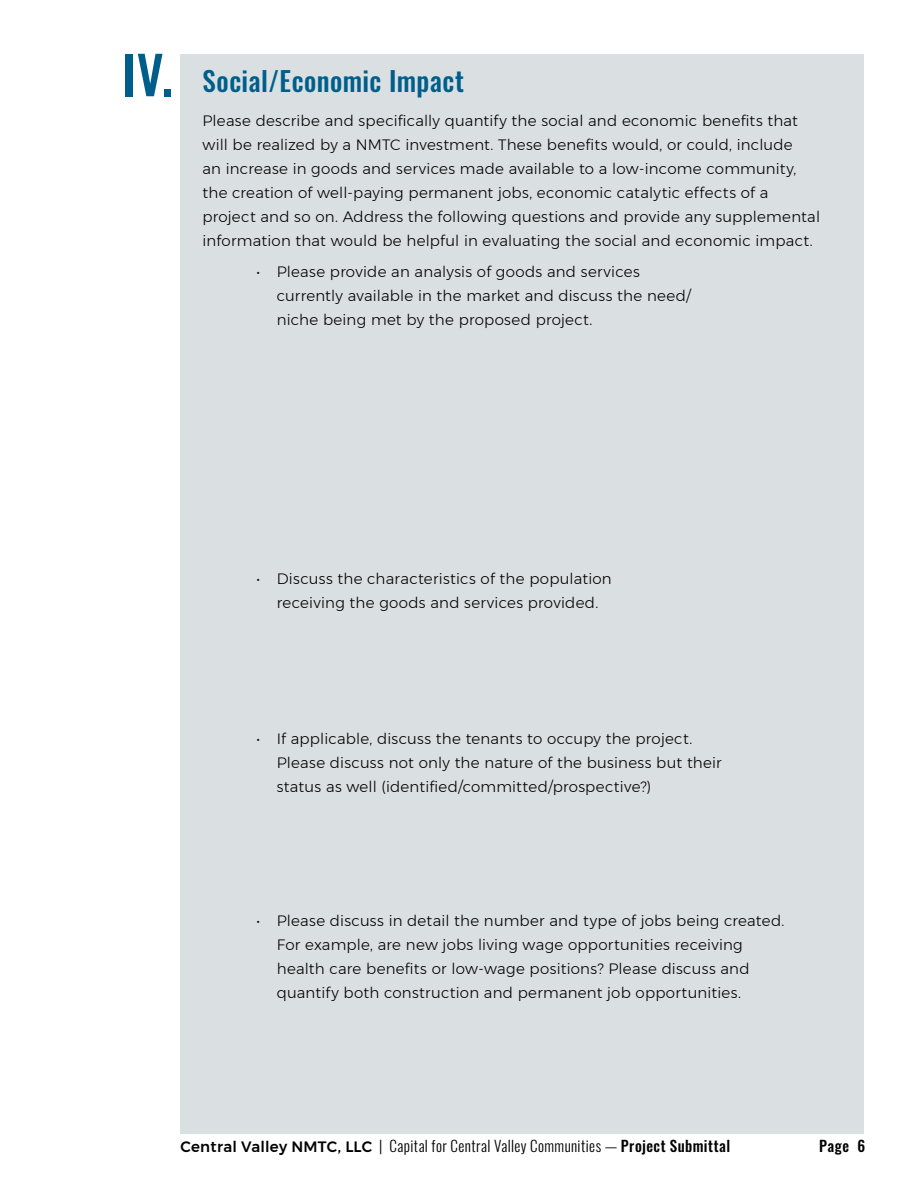
<style>
.page{position:relative;width:918px;height:1188px;background:#fff}
.page>*{position:absolute;margin:0;border:0;box-sizing:border-box;transform-origin:0 0}
.Paragraph_text{font:500 52.5px "Oswald";color:#005e8b}
.Paragraph_text-2{font:500 27px "Oswald";letter-spacing:.015em;color:#005e8b}
.Paragraph_text-3{font:300 15px/24px "Montserrat";letter-spacing:.015em;color:#000}
.t1{font:300 15px "Oswald";letter-spacing:.025em;color:#000}
.t2{font:500 15px "Oswald";color:#000}
.s1{font-family:"Montserrat";font-weight:500}
.s2{font-weight:500}
</style>
<div class="page">
<div style="left:180px;top:54px;width:684px;height:1080px;background:#dae0e2"></div>
<p class="Paragraph_text" style="left:121px;top:47px;width:53px">IV.</p>
<p class="Paragraph_text-2" style="left:202px;top:67px;width:263px">Social/Economic Impact</p>
<p class="Paragraph_text-3" style="left:202px;top:109px;width:619px">Please describe and specifically quantify the social and economic benefits that will be realized by a NMTC investment. These benefits would, or could, include<br>an increase in goods and services made available to a low-income community, the creation of well-paying permanent jobs, economic catalytic effects of a project and so on. Address the following questions and provide any supplemental information that would be helpful in evaluating the social and economic impact.</p>
<p class="Paragraph_text-3" style="left:277px;top:259px;width:416px;text-indent:-20px">• Please provide an analysis of goods and services currently available in the market and discuss the need/ niche being met by the proposed project.</p>
<p class="Paragraph_text-3" style="left:256px;top:566px;width:357px;text-align:center">• Discuss the characteristics of the population receiving the goods and services provided.</p>
<p class="Paragraph_text-3" style="left:277px;top:726px;width:446px;text-indent:-20px">• If applicable, discuss the tenants to occupy the project.<br>Please discuss not only the nature of the business but their status as well (identified/committed/prospective?)</p>
<p class="Paragraph_text-3" style="left:277px;top:909px;width:509px;text-indent:-20px">• Please discuss in detail the number and type of jobs being created.<br>For example, are new jobs living wage opportunities receiving health care benefits or low-wage positions? Please discuss and quantify both construction and permanent job opportunities.</p>
<p class="t1" style="left:180px;top:1132px;width:551px"><span class="s1">Central Valley NMTC, LLC</span> | Capital for Central Valley Communities — <span class="s2">Project Submittal</span></p>
<p class="t2" style="left:819px;top:1138px;width:47px">Page 6</p>
</div>
